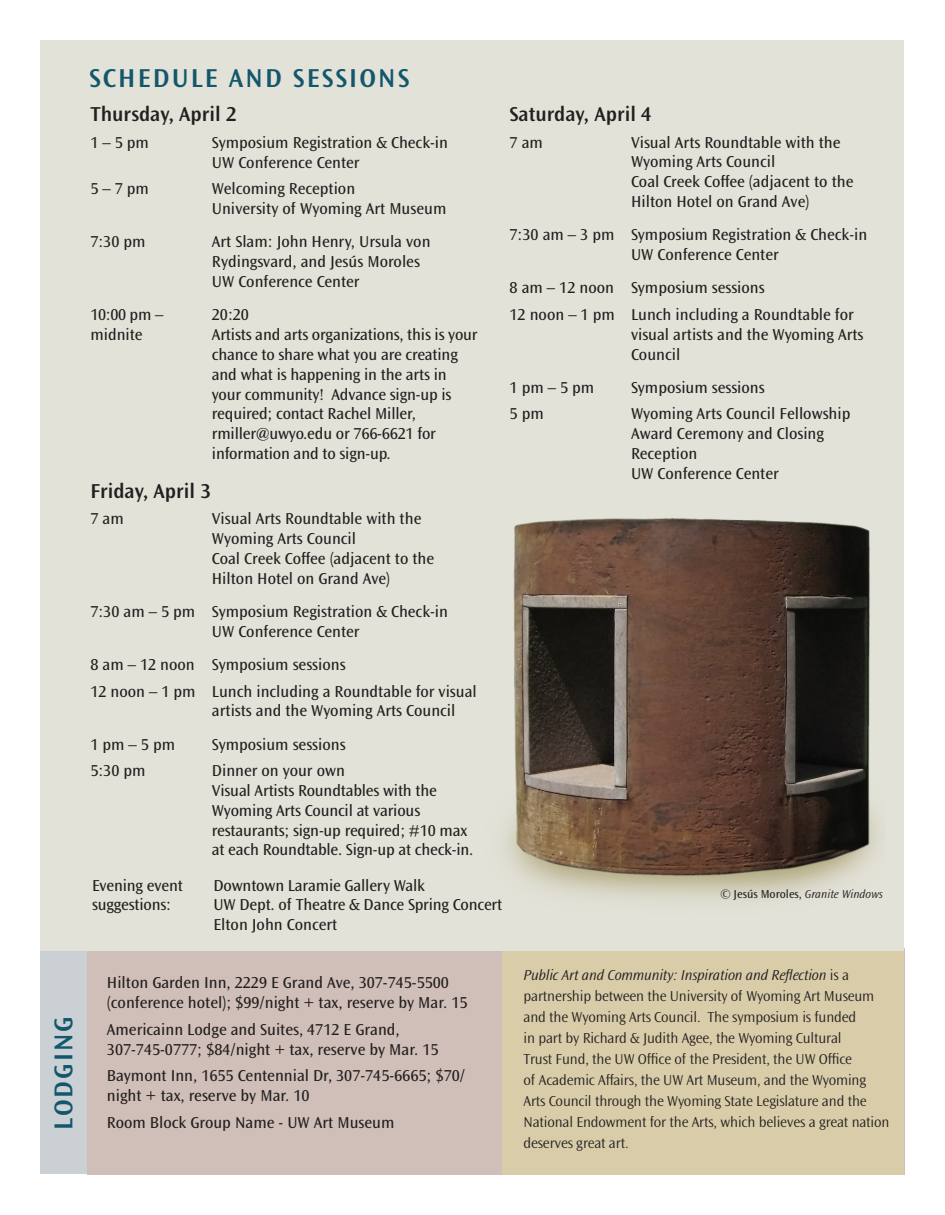
<style>
.page{position:relative;width:945px;height:1215px;background:#fff}
.page>*{position:absolute;margin:0;border:0;box-sizing:border-box;transform-origin:0 0}
.subtitle{font:600 27px "Ocean Sans MT Std";letter-spacing:.08em;color:#13576d}
.t1{font:600 21px "Ocean Sans MT Std";color:#231f20}
.t2{font:16.5px/19.8px "Ocean Sans MT Std";color:#231f20}
.t3{font:300 15px/21px "Ocean Sans MT Std";letter-spacing:-.01em;color:#231f20}
.t4{font:italic 300 12px "Ocean Sans MT Std";color:#231f20}
.s1{font-style:normal}
.s2{font-weight:400;font-style:normal}
.s3{font-style:italic}
</style>
<div class="page">
<div style="left:40px;top:944px;width:510px;height:230px;background:#cad0d4"></div>
<div style="left:87px;top:948px;width:817px;height:226px;background:#d0bfb8"></div>
<div style="left:40px;top:40px;width:864px;height:911px;background:#e3e2d8"></div>
<img style="left:506px;top:518px;width:372px;height:382px">
<div style="left:502px;top:951px;width:402px;height:223px;background:#d8cca9"></div>
<p class="subtitle" style="left:49px;top:1130px;width:115px;rotate:-90deg">LODGING</p>
<p class="subtitle" style="left:89px;top:63px;width:322px">SCHEDULE AND SESSIONS</p>
<p class="t1" style="left:90px;top:103px;width:148px">Thursday, April 2</p>
<p class="t2" style="left:90px;top:133px;width:60px">1 – 5 pm</p>
<p class="t2" style="left:212px;top:133px;width:238px">Symposium Registration &amp; Check-in</p>
<p class="t2" style="left:212px;top:153px;width:149px">UW Conference Center</p>
<p class="t2" style="left:90px;top:179px;width:60px">5 – 7 pm</p>
<p class="t2" style="left:212px;top:179px;width:145px">Welcoming Reception</p>
<p class="t2" style="left:212px;top:199px;width:236px">University of Wyoming Art Museum</p>
<p class="t2" style="left:90px;top:232px;width:57px">7:30 pm</p>
<p class="t2" style="left:212px;top:232px;width:220px">Art Slam: John Henry, Ursula von<br>Rydingsvard, and Jesús Moroles<br>UW Conference Center</p>
<p class="t2" style="left:90px;top:305px;width:74px">10:00 pm –</p>
<p class="t2" style="left:212px;top:305px;width:39px">20:20</p>
<p class="t2" style="left:90px;top:325px;width:54px">midnite</p>
<p class="t2" style="left:212px;top:325px;width:267px">Artists and arts organizations, this is your chance to share what you are creating and what is happening in the arts in your community! Advance sign-up is required; contact Rachel Miller, rmiller@uwyo.edu or 766-6621 for information and to sign-up.</p>
<p class="t1" style="left:90px;top:479px;width:122px">Friday, April 3</p>
<p class="t2" style="left:90px;top:509px;width:35px">7 am</p>
<p class="t2" style="left:212px;top:509px;width:211px">Visual Arts Roundtable with the<br>Wyoming Arts Council</p>
<p class="t2" style="left:212px;top:549px;width:224px">Coal Creek Coffee (adjacent to the<br>Hilton Hotel on Grand Ave)</p>
<p class="t2" style="left:90px;top:602px;width:359px">7:30 am – 5 pm Symposium Registration &amp; Check-in</p>
<p class="t2" style="left:212px;top:622px;width:149px">UW Conference Center</p>
<p class="t2" style="left:90px;top:655px;width:257px">8 am – 12 noon Symposium sessions</p>
<p class="t2" style="left:212px;top:681px;width:266px;text-indent:-122px">12 noon – 1 pm Lunch including a Roundtable for visual artists and the Wyoming Arts Council</p>
<p class="t2" style="left:90px;top:735px;width:86px">1 pm – 5 pm</p>
<p class="t2" style="left:212px;top:735px;width:135px">Symposium sessions</p>
<p class="t2" style="left:90px;top:761px;width:57px">5:30 pm</p>
<p class="t2" style="left:212px;top:761px;width:135px">Dinner on your own</p>
<p class="t2" style="left:212px;top:781px;width:263px">Visual Artists Roundtables with the Wyoming Arts Council at various restaurants; sign-up required; #10 max at each Roundtable. Sign-up at check-in.</p>
<p class="t2" style="left:92px;top:876px;width:92px">Evening event</p>
<p class="t2" style="left:214px;top:876px;width:213px">Downtown Laramie Gallery Walk</p>
<p class="t2" style="left:92px;top:895px;width:80px">suggestions:</p>
<p class="t2" style="left:214px;top:895px;width:290px">UW Dept. of Theatre &amp; Dance Spring Concert</p>
<p class="t2" style="left:214px;top:915px;width:125px">Elton John Concert</p>
<p class="t1" style="left:510px;top:102px;width:144px">Saturday, April 4</p>
<p class="t2" style="left:510px;top:132px;width:35px">7 am</p>
<p class="t2" style="left:631px;top:132px;width:211px">Visual Arts Roundtable with the<br>Wyoming Arts Council</p>
<p class="t2" style="left:631px;top:172px;width:224px">Coal Creek Coffee (adjacent to the<br>Hilton Hotel on Grand Ave)</p>
<p class="t2" style="left:510px;top:225px;width:359px">7:30 am – 3 pm Symposium Registration &amp; Check-in</p>
<p class="t2" style="left:631px;top:245px;width:149px">UW Conference Center</p>
<p class="t2" style="left:510px;top:278px;width:257px">8 am – 12 noon Symposium sessions</p>
<p class="t2" style="left:631px;top:305px;width:234px;text-indent:-122px">12 noon – 1 pm Lunch including a Roundtable for visual artists and the Wyoming Arts<br>Council</p>
<p class="t2" style="left:510px;top:378px;width:86px">1 pm – 5 pm</p>
<p class="t2" style="left:631px;top:378px;width:135px">Symposium sessions</p>
<p class="t2" style="left:510px;top:404px;width:36px">5 pm</p>
<p class="t2" style="left:631px;top:404px;width:221px">Wyoming Arts Council Fellowship<br>Award Ceremony and Closing<br>Reception</p>
<p class="t2" style="left:631px;top:464px;width:149px">UW Conference Center</p>
<p class="t4" style="left:721px;top:887px;width:164px"><span class="s1">©</span> <span class="s2">Jesús Moroles,</span> Granite Windows</p>
<p class="t2" style="left:107px;top:973px;width:362px">Hilton Garden Inn, 2229 E Grand Ave, 307-745-5500 (conference hotel); $99/night + tax, reserve by Mar. 15</p>
<p class="t2" style="left:107px;top:1020px;width:333px">Americainn Lodge and Suites, 4712 E Grand,<br>307-745-0777; $84/night + tax, reserve by Mar. 15</p>
<p class="t2" style="left:107px;top:1066px;width:360px">Baymont Inn, 1655 Centennial Dr, 307-745-6665; $70/ night + tax, reserve by Mar. 10</p>
<p class="t2" style="left:107px;top:1112px;width:289px">Room Block Group Name - UW Art Museum</p>
<p class="t3" style="left:524px;top:965px;width:368px"><span class="s3">Public Art and Community: Inspiration and Reflection</span> is a partnership between the University of Wyoming Art Museum and the Wyoming Arts Council. The symposium is funded<br>in part by Richard &amp; Judith Agee, the Wyoming Cultural<br>Trust Fund, the UW Office of the President, the UW Office<br>of Academic Affairs, the UW Art Museum, and the Wyoming Arts Council through the Wyoming State Legislature and the National Endowment for the Arts, which believes a great nation deserves great art.</p>
</div>
